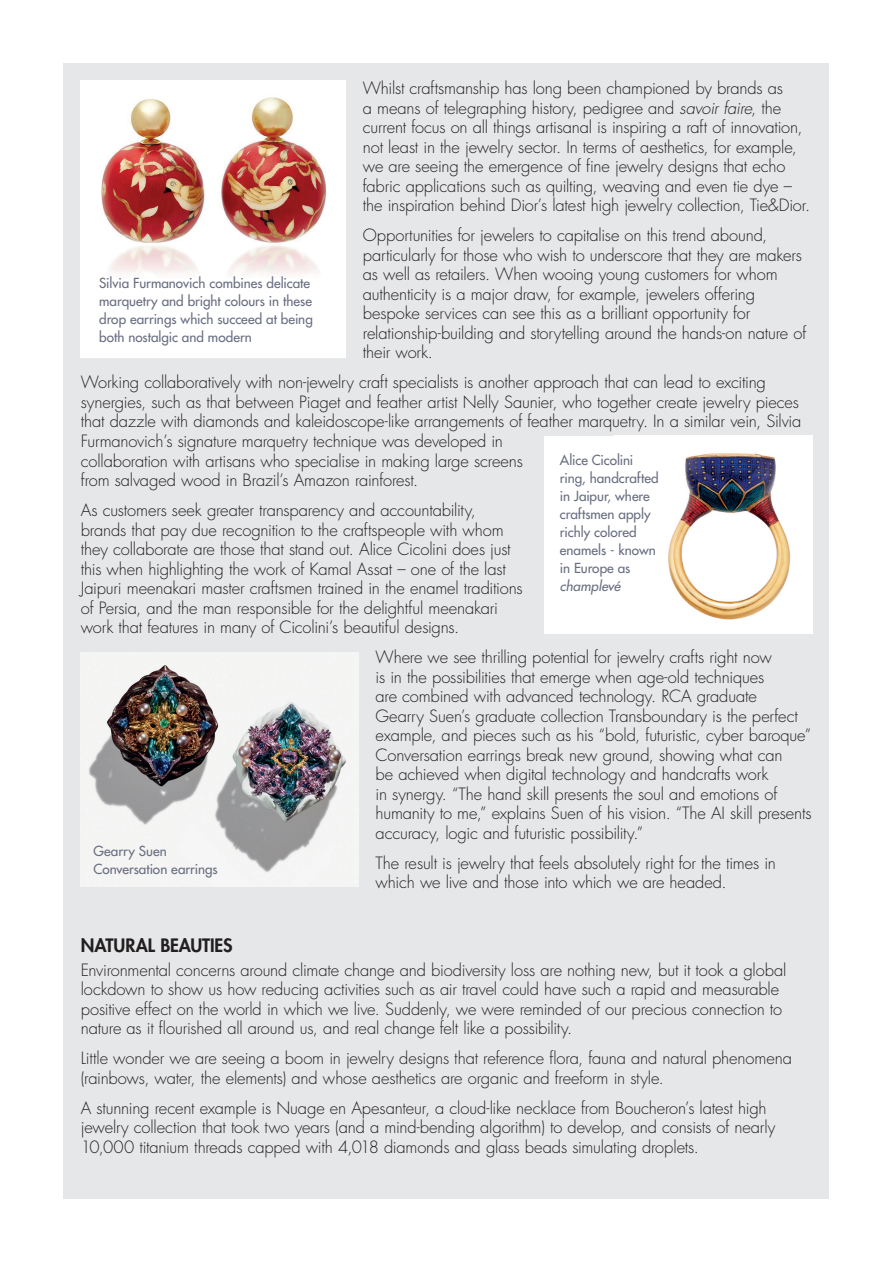
<style>
.page{position:relative;width:893px;height:1263px;background:#fff}
.page>*{position:absolute;margin:0;border:0;box-sizing:border-box;transform-origin:0 0}
.t1{font:800 18px "Futura Std";letter-spacing:-.01em;color:#231f20}
.t2{font:300 16.5px/19.5px "Futura Std";letter-spacing:-.01em;color:#231f20}
.t3{font:500 13.5px/18px "Futura Std";color:#686d81}
.t4{font:italic 500 13.5px "Futura Std";color:#686d81}
.s1{font-style:italic}
</style>
<div class="page">
<div style="left:64px;top:64px;width:765px;height:1135px;background:#e6e7e9"></div>
<div style="left:544px;top:436px;width:268px;height:198px;background:#fff"></div>
<img style="left:668px;top:453px;width:123px;height:167px">
<img style="left:81px;top:653px;width:278px;height:234px">
<img style="left:81px;top:81px;width:262px;height:277px">
<p class="t2" style="left:363px;top:79px;width:449px">Whilst craftsmanship has long been championed by brands as<br>a means of telegraphing history, pedigree and <span class="s1">savoir faire</span>, the current focus on all things artisanal is inspiring a raft of innovation, not least in the jewelry sector. In terms of aesthetics, for example, we are seeing the emergence of fine jewelry designs that echo fabric applications such as quilting, weaving and even tie dye – the inspiration behind Dior’s latest high jewelry collection, Tie&amp;Dior.</p>
<p class="t2" style="left:363px;top:226px;width:445px">Opportunities for jewelers to capitalise on this trend abound, particularly for those who wish to underscore that they are makers as well as retailers. When wooing young customers for whom authenticity is a major draw, for example, jewelers offering bespoke services can see this as a brilliant opportunity for relationship-building and storytelling around the hands-on nature of their work.</p>
<p class="t2" style="left:81px;top:373px;width:722px">Working collaboratively with non-jewelry craft specialists is another approach that can lead to exciting synergies, such as that between Piaget and feather artist Nelly Saunier, who together create jewelry pieces that dazzle with diamonds and kaleidoscope-like arrangements of feather marquetry. In a similar vein, Silvia Furmanovich’s signature marquetry technique was developed in<br>collaboration with artisans who specialise in making large screens<br>from salvaged wood in Brazil’s Amazon rainforest.</p>
<p class="t2" style="left:81px;top:501px;width:444px">As customers seek greater transparency and accountability, brands that pay due recognition to the craftspeople with whom they collaborate are those that stand out. Alice Cicolini does just this when highlighting the work of Kamal Assat – one of the last Jaipuri meenakari master craftsmen trained in the enamel traditions of Persia, and the man responsible for the delightful meenakari work that features in many of Cicolini’s beautiful designs.</p>
<p class="t2" style="left:376px;top:648px;width:437px">Where we see thrilling potential for jewelry crafts right now<br>is in the possibilities that emerge when age-old techniques<br>are combined with advanced technology. RCA graduate<br>Gearry Suen’s graduate collection Transboundary is the perfect example, and pieces such as his “bold, futuristic, cyber baroque” Conversation earrings break new ground, showing what can<br>be achieved when digital technology and handcrafts work<br>in synergy. “The hand skill presents the soul and emotions of humanity to me,” explains Suen of his vision. “The AI skill presents accuracy, logic and futuristic possibility.”</p>
<p class="t2" style="left:376px;top:853px;width:402px">The result is jewelry that feels absolutely right for the times in which we live and those into which we are headed.</p>
<p class="t3" style="left:99px;top:274px;width:215px">Silvia Furmanovich combines delicate marquetry and bright colours in these drop earrings which succeed at being both nostalgic and modern</p>
<p class="t3" style="left:560px;top:451px;width:100px">Alice Cicolini ring, handcrafted in Jaipur, where craftsmen apply richly colored enamels - known in Europe as</p>
<p class="t4" style="left:560px;top:578px;width:62px">champlevé</p>
<p class="t3" style="left:94px;top:842px;width:126px">Gearry Suen<br>Conversation earrings</p>
<p class="t1" style="left:81px;top:934px;width:153px">NATURAL BEAUTIES</p>
<p class="t2" style="left:81px;top:960px;width:707px">Environmental concerns around climate change and biodiversity loss are nothing new, but it took a global lockdown to show us how reducing activities such as air travel could have such a rapid and measurable positive effect on the world in which we live. Suddenly, we were reminded of our precious connection to nature as it flourished all around us, and real change felt like a possibility.</p>
<p class="t2" style="left:81px;top:1049px;width:713px">Little wonder we are seeing a boom in jewelry designs that reference flora, fauna and natural phenomena (rainbows, water, the elements) and whose aesthetics are organic and freeform in style.</p>
<p class="t2" style="left:81px;top:1098px;width:696px">A stunning recent example is Nuage en Apesanteur, a cloud-like necklace from Boucheron’s latest high jewelry collection that took two years (and a mind-bending algorithm) to develop, and consists of nearly<br>10,000 titanium threads capped with 4,018 diamonds and glass beads simulating droplets.</p>
</div>
